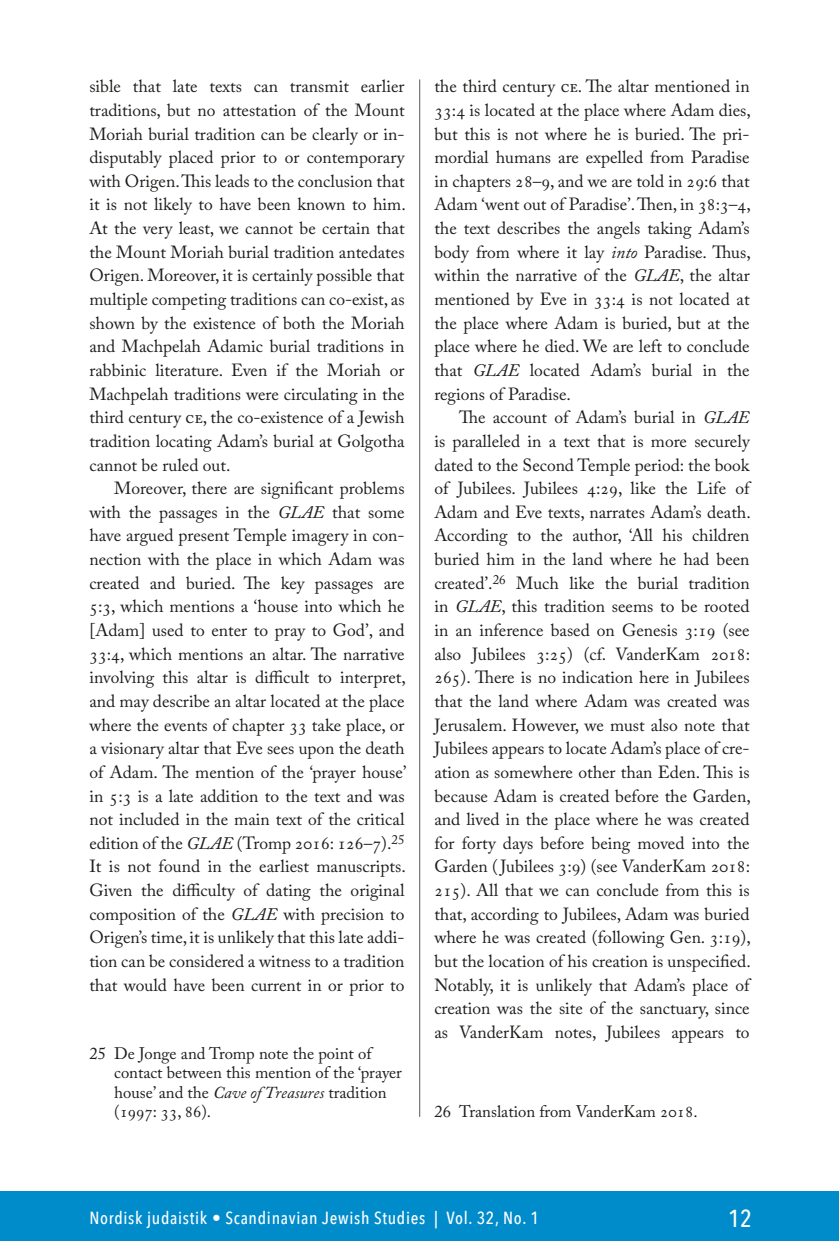
<style>
.page{position:relative;width:839px;height:1241px;background:#fff}
.page>*{position:absolute;margin:0;border:0;box-sizing:border-box;transform-origin:0 0}
.t1{font:500 24.5px "Avenir Next Condensed";color:#fff}
.Leipis{font:17.5px/23.6px "Adobe Caslon Pro";color:#1d1d1b;text-align:justify}
.t2{font:500 17.5px "Avenir Next Condensed";letter-spacing:.04em;color:#fff}
.Viitteet{font:16.62px/19.2px "Adobe Caslon Pro";color:#1d1d1b}
.s1{font-style:italic}
</style>
<div class="page">
<div style="left:0;top:1191px;width:838px;height:49px;background:#008bcb"></div>
<hr style="left:419px;top:79px;width:1px;height:1037px;background:#575756">
<p class="Leipis" style="left:89px;top:74px;width:318px">sible that late texts can transmit earlier traditions, but no attestation of the Mount Moriah burial tradition can be clearly or in&shy;disputably placed prior to or contemporary with Origen. This leads to the conclusion that it is not likely to have been known to him.<br>At the very least, we cannot be certain that the Mount Moriah burial tradition antedates Origen. Moreover, it is certainly possible that multiple competing traditions can co-exist, as shown by the existence of both the Moriah and Machpelah Adamic burial traditions in rabbinic literature. Even if the Moriah or Machpelah traditions were circulating in the third century ce, the co-existence of a Jewish tradition locating Adam’s burial at Golgotha cannot be ruled out.</p>
<p class="Leipis" style="left:89px;top:476px;width:318px;text-indent:25px">Moreover, there are significant problems with the passages in the <span class="s1">GLAE</span> that some have argued present Temple imagery in con&shy;nection with the place in which Adam was created and buried. The key passages are 5:3, which mentions a ‘house into which he [Adam] used to enter to pray to God’, and 33:4, which mentions an altar. The narrative involving this altar is difficult to interpret, and may describe an altar located at the place where the events of chapter 33 take place, or a visionary altar that Eve sees upon the death of Adam. The mention of the ‘prayer house’ in 5:3 is a late addition to the text and was not included in the main text of the critical edition of the <span class="s1">GLAE</span> (Tromp 2016: 126–7).<sup>25<br></sup>It is not found in the earliest manuscripts.<br>Given the difficulty of dating the original composition of the <span class="s1">GLAE</span> with precision to Origen’s time, it is unlikely that this late addi&shy;tion can be considered a witness to a tradition that would have been current in or prior to</p>
<p class="Viitteet" style="left:114px;top:1043px;width:289px;text-indent:-25px">25 De Jonge and Tromp note the point of contact between this mention of the ‘prayer house’ and the <span class="s1">Cave of Treasures</span> tradition (1997: 33, 86).</p>
<p class="Leipis" style="left:434px;top:74px;width:318px">the third century ce. The altar mentioned in 33:4 is located at the place where Adam dies, but this is not where he is buried. The pri&shy;mordial humans are expelled from Paradise in chapters 28–9, and we are told in 29:6 that Adam ‘went out of Paradise’. Then, in 38:3–4, the text describes the angels taking Adam’s body from where it lay <span class="s1">into</span> Paradise. Thus, within the narrative of the <span class="s1">GLAE</span>, the altar mentioned by Eve in 33:4 is not located at the place where Adam is buried, but at the place where he died. We are left to conclude that <span class="s1">GLAE</span> located Adam’s burial in the regions of Paradise.</p>
<p class="Leipis" style="left:434px;top:405px;width:318px;text-indent:25px">The account of Adam’s burial in <span class="s1">GLAE </span>is paralleled in a text that is more securely dated to the Second Temple period: the book of Jubilees. Jubilees 4:29, like the Life of Adam and Eve texts, narrates Adam’s death.<br>According to the author, ‘All his children buried him in the land where he had been created’.<sup>26</sup> Much like the burial tradition in <span class="s1">GLAE</span>, this tradition seems to be rooted in an inference based on Genesis 3:19 (see also Jubilees 3:25) (cf. VanderKam 2018:<br>265). There is no indication here in Jubilees that the land where Adam was created was Jerusalem. However, we must also note that Jubilees appears to locate Adam’s place of cre&shy;ation as somewhere other than Eden. This is because Adam is created before the Garden, and lived in the place where he was created for forty days before being moved into the Garden ( Jubilees 3:9) (see VanderKam 2018:<br>215). All that we can conclude from this is that, according to Jubilees, Adam was buried where he was created (following Gen. 3:19), but the location of his creation is unspecified.<br>Notably, it is unlikely that Adam’s place of creation was the site of the sanctuary, since as VanderKam notes, Jubilees appears to</p>
<p class="Viitteet" style="left:434px;top:1101px;width:265px">26 Translation from VanderKam 2018.</p>
<p class="t2" style="left:89px;top:1207px;width:451px">Nordisk judaistik • Scandinavian Jewish Studies | Vol. 32, No. 1</p>
<h1 class="t1" style="left:728px;top:1203px;width:25px">12</h1>
</div>
